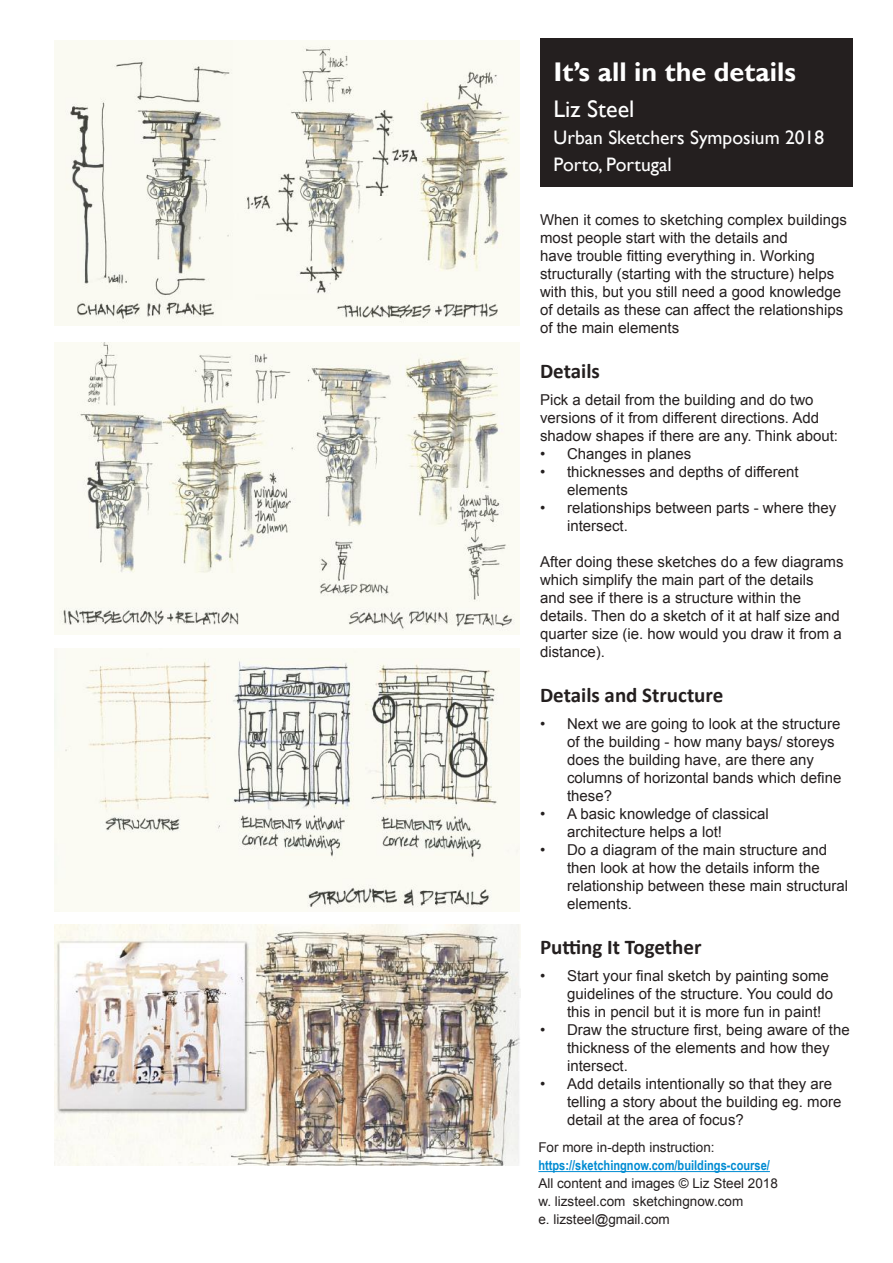
<style>
.page{position:relative;width:893px;height:1263px;background:#fff}
.page>*{position:absolute;margin:0;border:0;box-sizing:border-box;transform-origin:0 0}
.t1{font:700 27px "Gill Sans";color:#fff}
.t2{font:24px "Gill Sans";color:#fff}
.t3{font:700 21px "Calibri";color:#241f1f}
.t4{font:19.5px/27px "Gill Sans";color:#fff}
.t5{font:15px/18px "Arial";color:#241f1f}
.t6{font:13.5px/18px "Arial";color:#241f1f}
.t7{font:700 13.5px "Arial Narrow";color:#008bd2}
</style>
<div class="page">
<hr style="left:538px;top:1171px;width:232px;height:1px;background:#008bd2">
<img style="left:54px;top:648px;width:466px;height:263px">
<img style="left:54px;top:41px;width:466px;height:284px">
<img style="left:54px;top:342px;width:466px;height:293px">
<img style="left:54px;top:925px;width:466px;height:241px">
<div style="left:540px;top:38px;width:312px;height:149px;background:#241f1f"></div>
<h1 class="t1" style="left:554px;top:56px;width:244px">It’s all in the details</h1>
<h2 class="t2" style="left:554px;top:95px;width:82px">Liz Steel</h2>
<h3 class="t4" style="left:554px;top:124px;width:272px">Urban Sketchers Symposium 2018<br>Porto, Portugal</h3>
<p class="t5" style="left:540px;top:211px;width:308px">When it comes to sketching complex buildings most people start with the details and<br>have trouble fitting everything in. Working structurally (starting with the structure) helps with this, but you still need a good knowledge of details as these can affect the relationships of the main elements</p>
<h3 class="t3" style="left:540px;top:358px;width:61px">Details</h3>
<p class="t5" style="left:540px;top:391px;width:299px">Pick a detail from the building and do two versions of it from different directions. Add shadow shapes if there are any. Think about:</p>
<p class="t5" style="left:540px;top:445px;width:153px">• Changes in planes</p>
<p class="t5" style="left:567px;top:463px;width:233px;text-indent:-27px">• thicknesses and depths of different elements</p>
<p class="t5" style="left:567px;top:499px;width:271px;text-indent:-27px">• relationships between parts - where they intersect.</p>
<p class="t5" style="left:540px;top:553px;width:305px">After doing these sketches do a few diagrams which simplify the main part of the details<br>and see if there is a structure within the details. Then do a sketch of it at half size and quarter size (ie. how would you draw it from a distance).</p>
<h3 class="t3" style="left:540px;top:682px;width:185px">Details and Structure</h3>
<p class="t5" style="left:567px;top:715px;width:276px;text-indent:-27px">• Next we are going to look at the structure of the building - how many bays/ storeys does the building have, are there any columns of horizontal bands which define these?</p>
<p class="t5" style="left:567px;top:805px;width:203px;text-indent:-27px">• A basic knowledge of classical architecture helps a lot!</p>
<p class="t5" style="left:567px;top:841px;width:282px;text-indent:-27px">• Do a diagram of the main structure and then look at how the details inform the relationship between these main structural elements.</p>
<h3 class="t3" style="left:540px;top:934px;width:163px">Putting It Together</h3>
<p class="t5" style="left:567px;top:967px;width:268px;text-indent:-27px">• Start your final sketch by painting some guidelines of the structure. You could do this in pencil but it is more fun in paint!</p>
<p class="t5" style="left:567px;top:1021px;width:284px;text-indent:-27px">• Draw the structure first, being aware of the thickness of the elements and how they intersect.</p>
<p class="t5" style="left:567px;top:1075px;width:276px;text-indent:-27px">• Add details intentionally so that they are telling a story about the building eg. more detail at the area of focus?</p>
<p class="t6" style="left:538px;top:1138px;width:178px">For more in-depth instruction:</p>
<p class="t7" style="left:538px;top:1155px;width:233px">https://sketchingnow.com/buildings-course/</p>
<p class="t6" style="left:538px;top:1174px;width:241px">All content and images © Liz Steel 2018 w. lizsteel.com sketchingnow.com<br>e. lizsteel@gmail.com</p>
</div>
